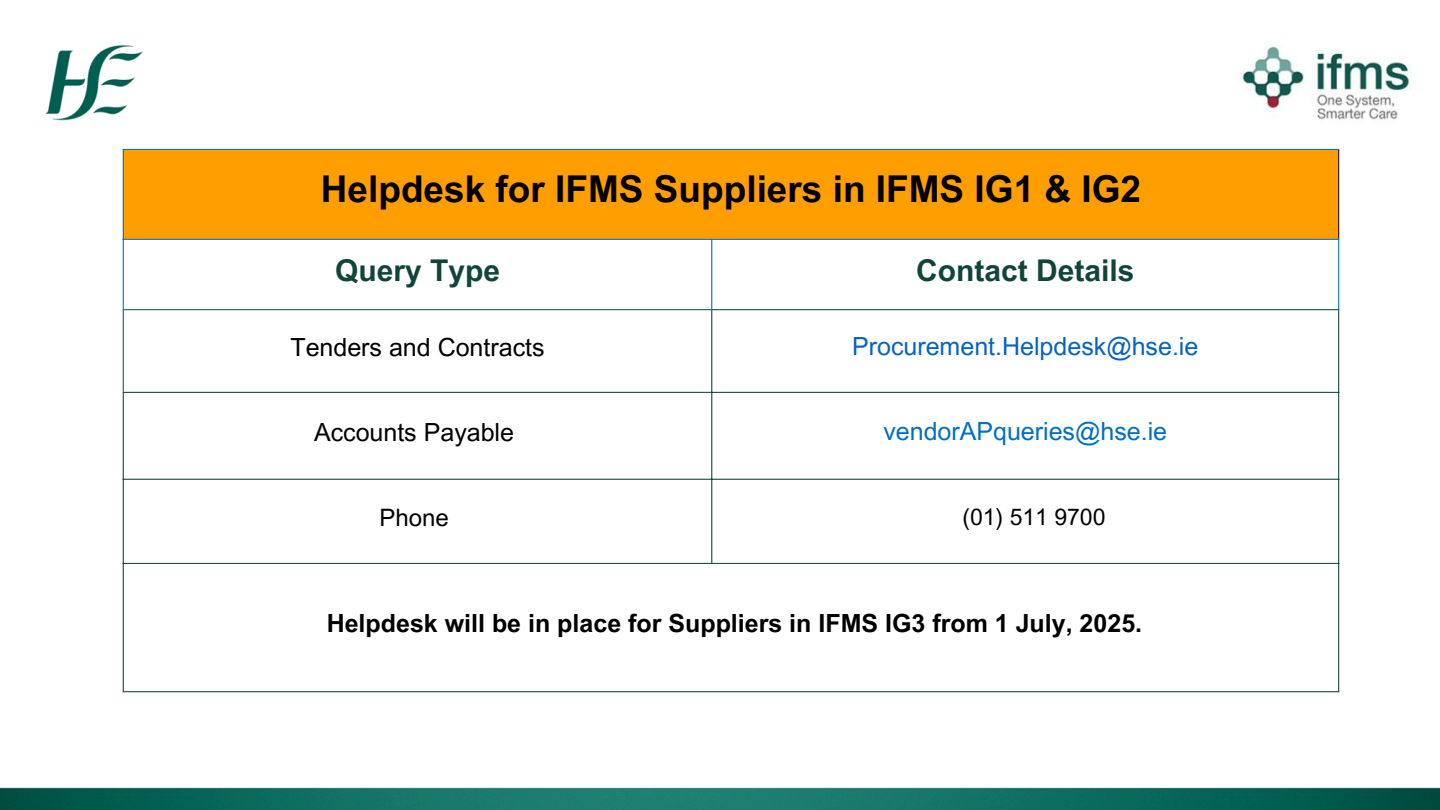
<style>
.page{position:relative;width:1440px;height:810px;background:#fff}
.page>*{position:absolute;margin:0;border:0;box-sizing:border-box;transform-origin:0 0}
.t1{font:700 37px "Arial MT Pro";color:#000}
.t2{font:700 30px "Arial MT Pro";color:#11453a}
.t3{font:700 25px "Arial MT Pro";color:#000}
.t4{font:25px "Arial MT Pro";color:#000}
.t5{font:25px "Arial MT Pro";color:#0563c1}
.t6{font:25px "Arial MT Pro";color:#0070c0}
.t7{font:24px "Arial MT Pro";color:#000}
.t8{font:23px "Arial MT Pro";color:#000}
</style>
<div class="page">
<img style="left:0;top:45px;width:1440px;height:765px">
<div style="left:123px;top:149px;width:1216px;height:90px;background:#ff9e00"></div>
<svg style="left:124px;top:240px;width:1214px;height:451px"></svg>
<hr style="left:1338px;top:150px;width:1px;height:89px;background:#000">
<hr style="left:123px;top:150px;width:1px;height:159px;background:#0070c0">
<hr style="left:711px;top:240px;width:1px;height:69px;background:#0070c0">
<hr style="left:1338px;top:240px;width:1px;height:69px;background:#0070c0">
<hr style="left:123px;top:149px;width:1216px;height:1px;background:#0070c0">
<hr style="left:123px;top:239px;width:1216px;height:1px;background:#0070c0">
<hr style="left:123px;top:310px;width:1px;height:82px;background:#066152">
<hr style="left:123px;top:309px;width:588px;height:1px;background:#066152">
<hr style="left:123px;top:393px;width:1px;height:298px;background:#11453a">
<hr style="left:711px;top:310px;width:1px;height:253px;background:#11453a">
<hr style="left:1338px;top:310px;width:1px;height:381px;background:#11453a">
<hr style="left:711px;top:309px;width:628px;height:1px;background:#11453a">
<hr style="left:123px;top:392px;width:1216px;height:1px;background:#11453a">
<hr style="left:123px;top:479px;width:1216px;height:1px;background:#11453a">
<hr style="left:123px;top:563px;width:1216px;height:1px;background:#11453a">
<hr style="left:123px;top:691px;width:1216px;height:1px;background:#11453a">
<img style="left:1230px;top:45px;width:197px;height:81px">
<p class="t1" style="left:321px;top:176px;width:822px">Helpdesk for IFMS Suppliers in IFMS IG1 &amp; IG2</p>
<p class="t2" style="left:335px;top:259px;width:166px">Query Type</p>
<p class="t2" style="left:916px;top:259px;width:220px">Contact Details</p>
<p class="t4" style="left:290px;top:338px;width:256px">Tenders and Contracts</p>
<p class="t5" style="left:852px;top:337px;width:348px">Procurement.Helpdesk@hse.ie</p>
<p class="t4" style="left:314px;top:423px;width:202px">Accounts Payable</p>
<p class="t6" style="left:883px;top:422px;width:285px">vendorAPqueries@hse.ie</p>
<p class="t7" style="left:380px;top:509px;width:71px">Phone</p>
<p class="t8" style="left:962px;top:509px;width:145px">(01) 511 9700</p>
<p class="t3" style="left:327px;top:614px;width:817px">Helpdesk will be in place for Suppliers in IFMS IG3 from 1 July, 2025.</p>
</div>
